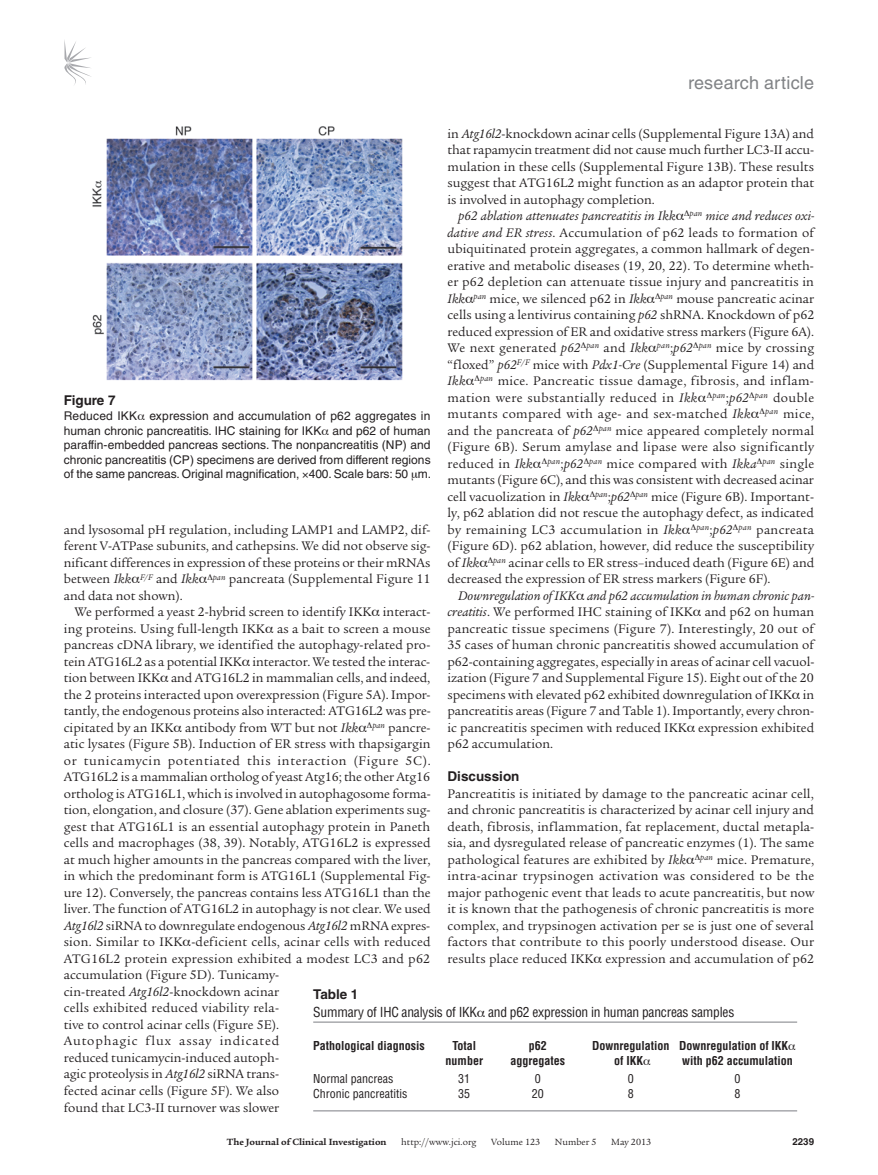
<style>
.page{position:relative;width:878px;height:1175px;background:#fff}
.page>*{position:absolute;margin:0;border:0;box-sizing:border-box;transform-origin:0 0}
.t1{font:18px "Helvetica LT Std";letter-spacing:.01em;color:#808285}
.t2{font:13.5px/16.5px "Legacy Serif Std";color:#231f20;text-align:justify}
.t3{font:condensed 13.5px "Helvetica LT Std";letter-spacing:-.015em;color:#231f20}
.t4{font:700 13.5px "Helvetica LT Std";color:#231f20}
.t5{font:12px/14.7px "Helvetica LT Std";letter-spacing:-.005em;color:#231f20;text-align:justify}
.t6{font:700 condensed 12px "Helvetica LT Std";color:#231f20}
.t7{font:condensed 12px "Helvetica LT Std";color:#231f20}
.t8{font:9.75px "Legacy Serif Std";color:#231f20}
.t9{font:700 9.75px "Legacy Serif Std";color:#231f20}
.t10{font:700 9.75px "Helvetica LT Std";color:#231f20}
.s1{font-style:italic}
</style>
<div class="page">
<svg style="left:64px;top:40px;width:27px;height:45px"></svg>
<img style="left:92px;top:126px;width:311px;height:255px">
<hr style="left:313px;top:1021px;width:484px;height:1px;background:#a8a9ad">
<hr style="left:313px;top:1110px;width:484px;height:1px;background:#a8a9ad">
<h1 class="t1" style="left:688px;top:73px;width:127px">research article</h1>
<p class="t2" style="left:447px;top:125px;width:368px">in <span class="s1">Atg16l2</span>-knockdown acinar cells (Supplemental Figure 13A) and that rapamycin treatment did not cause much further LC3-II accu&shy;mulation in these cells (Supplemental Figure 13B). These results suggest that ATG16L2 might function as an adaptor protein that is involved in autophagy completion.</p>
<p class="t2" style="left:447px;top:208px;width:368px;text-indent:11px"><span class="s1">p62 ablation attenuates pancreatitis in Ikk</span> <sup>pan</sup> <span class="s1">mice and reduces oxi&shy;dative and ER stress</span>. Accumulation of p62 leads to formation of ubiquitinated protein aggregates, a common hallmark of degen&shy;erative and metabolic diseases (19, 20, 22). To determine wheth&shy;er p62 depletion can attenuate tissue injury and pancreatitis in <span class="s1">Ikk</span> <sup>pan</sup> mice, we silenced p62 in <span class="s1">Ikk</span> <sup>pan</sup> mouse pancreatic acinar cells using a lentivirus containing <span class="s1">p62</span> shRNA. Knockdown of p62 reduced expression of ER and oxidative stress markers (Figure 6A).<br>We next generated <span class="s1">p62</span> <sup>pan</sup> and <span class="s1">Ikk</span> <sup>pan</sup>;<span class="s1">p62</span> <sup>pan</sup> mice by crossing “floxed” <span class="s1">p62</span><sup>F/F</sup> mice with <span class="s1">Pdx1-Cre</span> (Supplemental Figure 14) and <span class="s1">Ikk</span> <sup>pan</sup> mice. Pancreatic tissue damage, fibrosis, and inflam&shy;mation were substantially reduced in <span class="s1">Ikk</span> <sup>pan</sup>;<span class="s1">p62</span> <sup>pan</sup> double mutants compared with age- and sex-matched <span class="s1">Ikk</span> <sup>pan</sup> mice, and the pancreata of <span class="s1">p62</span> <sup>pan</sup> mice appeared completely normal (Figure 6B). Serum amylase and lipase were also significantly reduced in <span class="s1">Ikk</span> <sup>pan</sup>;<span class="s1">p62</span> <sup>pan</sup> mice compared with <span class="s1">Ikka</span> <sup>pan</sup> single mutants (Figure 6C), and this was consistent with decreased acinar cell vacuolization in <span class="s1">Ikk</span> <sup>pan</sup>;<span class="s1">p62</span> <sup>pan</sup> mice (Figure 6B). Important&shy;ly, p62 ablation did not rescue the autophagy defect, as indicated by remaining LC3 accumulation in <span class="s1">Ikk</span> <sup>pan</sup>;<span class="s1">p62</span> <sup>pan</sup> pancreata (Figure 6D). p62 ablation, however, did reduce the susceptibility of <span class="s1">Ikk</span> <sup>pan</sup> acinar cells to ER stress–induced death (Figure 6E) and decreased the expression of ER stress markers (Figure 6F).</p>
<p class="t2" style="left:447px;top:587px;width:368px;text-indent:11px"><span class="s1">Downregulation of IKK and p62 accumulation in human chronic pan&shy;creatitis</span>. We performed IHC staining of IKK and p62 on human pancreatic tissue specimens (Figure 7). Interestingly, 20 out of 35 cases of human chronic pancreatitis showed accumulation of p62-containing aggregates, especially in areas of acinar cell vacuol&shy;ization (Figure 7 and Supplemental Figure 15). Eight out of the 20 specimens with elevated p62 exhibited downregulation of IKK in pancreatitis areas (Figure 7 and Table 1). Importantly, every chron&shy;ic pancreatitis specimen with reduced IKK expression exhibited p62 accumulation.</p>
<p class="t4" style="left:447px;top:768px;width:74px">Discussion</p>
<p class="t2" style="left:447px;top:785px;width:368px">Pancreatitis is initiated by damage to the pancreatic acinar cell, and chronic pancreatitis is characterized by acinar cell injury and death, fibrosis, inflammation, fat replacement, ductal metapla&shy;sia, and dysregulated release of pancreatic enzymes (1). The same pathological features are exhibited by <span class="s1">Ikk</span> <sup>pan</sup> mice. Premature, intra-acinar trypsinogen activation was considered to be the major pathogenic event that leads to acute pancreatitis, but now it is known that the pathogenesis of chronic pancreatitis is more complex, and trypsinogen activation per se is just one of several factors that contribute to this poorly understood disease. Our results place reduced IKK expression and accumulation of p62</p>
<p class="t4" style="left:64px;top:392px;width:53px">Figure 7</p>
<p class="t5" style="left:64px;top:408px;width:369px">Reduced IKK expression and accumulation of p62 aggregates in human chronic pancreatitis. IHC staining for IKK and p62 of human paraffin-embedded pancreas sections. The nonpancreatitis (NP) and chronic pancreatitis (CP) specimens are derived from different regions of the same pancreas. Original magnification, 400. Scale bars: 50 m.</p>
<p class="t2" style="left:64px;top:521px;width:368px">and lysosomal pH regulation, including LAMP1 and LAMP2, dif&shy;ferent V-ATPase subunits, and cathepsins. We did not observe sig&shy;nificant differences in expression of these proteins or their mRNAs between <span class="s1">Ikk</span> <sup>F/F</sup> and <span class="s1">Ikk</span> <sup>pan</sup> pancreata (Supplemental Figure 11 and data not shown).</p>
<p class="t2" style="left:64px;top:604px;width:368px;text-align:left;text-indent:11px">We performed a yeast 2-hybrid screen to identify IKK interact&shy;ing proteins. Using full-length IKK as a bait to screen a mouse pancreas cDNA library, we identified the autophagy-related pro&shy;tein ATG16L2 as a potential IKK interactor. We tested the interac&shy;tion between IKK and ATG16L2 in mammalian cells, and indeed, the 2 proteins interacted upon overexpression (Figure 5A). Impor&shy;tantly, the endogenous proteins also interacted: ATG16L2 was pre&shy;cipitated by an IKK antibody from WT but not <span class="s1">Ikk</span> <sup>pan</sup> pancre&shy;atic lysates (Figure 5B). Induction of ER stress with thapsigargin or tunicamycin potentiated this interaction (Figure 5C).<br>ATG16L2 is a mammalian ortholog of yeast Atg16; the other Atg16 ortholog is ATG16L1, which is involved in autophagosome forma&shy;tion, elongation, and closure (37). Gene ablation experiments sug&shy;gest that ATG16L1 is an essential autophagy protein in Paneth cells and macrophages (38, 39). Notably, ATG16L2 is expressed at much higher amounts in the pancreas compared with the liver, in which the predominant form is ATG16L1 (Supplemental Fig&shy;ure 12). Conversely, the pancreas contains less ATG16L1 than the liver. The function of ATG16L2 in autophagy is not clear. We used <span class="s1">Atg16l2</span> siRNA to downregulate endogenous <span class="s1">Atg16l2</span> mRNA expres&shy;sion. Similar to IKK -deficient cells, acinar cells with reduced ATG16L2 protein expression exhibited a modest LC3 and p62 accumulation (Figure 5D). Tunicamy-<br>cin-treated <span class="s1">Atg16l2</span>-knockdown acinar<br>cells exhibited reduced viability rela-<br>tive to control acinar cells (Figure 5E).<br>Autophagic flux assay indicated<br>reduced tunicamycin-induced autoph-<br>agic proteolysis in <span class="s1">Atg16l2</span> siRNA trans-<br>fected acinar cells (Figure 5F). We also<br>found that LC3-II turnover was slower</p>
<p class="t4" style="left:313px;top:986px;width:47px">Table 1</p>
<p class="t3" style="left:313px;top:1003px;width:422px">Summary of IHC analysis of IKK and p62 expression in human pancreas samples</p>
<p class="t6" style="left:313px;top:1038px;width:113px">Pathological diagnosis</p>
<p class="t6" style="left:452px;top:1038px;width:25px">Total</p>
<p class="t6" style="left:529px;top:1038px;width:19px">p62</p>
<p class="t6" style="left:592px;top:1038px;width:197px">Downregulation Downregulation of IKK</p>
<p class="t6" style="left:445px;top:1053px;width:39px">number</p>
<p class="t6" style="left:510px;top:1053px;width:56px">aggregates</p>
<p class="t6" style="left:614px;top:1053px;width:30px">of IKK</p>
<p class="t6" style="left:682px;top:1053px;width:112px">with p62 accumulation</p>
<p class="t7" style="left:313px;top:1071px;width:82px">Normal pancreas</p>
<p class="t7" style="left:458px;top:1071px;width:13px">31</p>
<p class="t7" style="left:535px;top:1071px;width:7px">0</p>
<p class="t7" style="left:628px;top:1071px;width:7px">0</p>
<p class="t7" style="left:734px;top:1071px;width:7px">0</p>
<p class="t7" style="left:313px;top:1086px;width:96px">Chronic pancreatitis</p>
<p class="t7" style="left:458px;top:1086px;width:13px">35</p>
<p class="t7" style="left:532px;top:1086px;width:13px">20</p>
<p class="t7" style="left:628px;top:1086px;width:7px">8</p>
<p class="t7" style="left:734px;top:1086px;width:7px">8</p>
<p class="t9" style="left:227px;top:1135px;width:161px">The Journal of Clinical Investigation</p>
<p class="t8" style="left:401px;top:1136px;width:77px">http://www.jci.org</p>
<p class="t8" style="left:491px;top:1136px;width:50px">Volume 123</p>
<p class="t8" style="left:555px;top:1136px;width:43px">Number 5</p>
<p class="t8" style="left:611px;top:1136px;width:41px">May 2013</p>
<p class="t10" style="left:792px;top:1135px;width:23px">2239</p>
</div>
